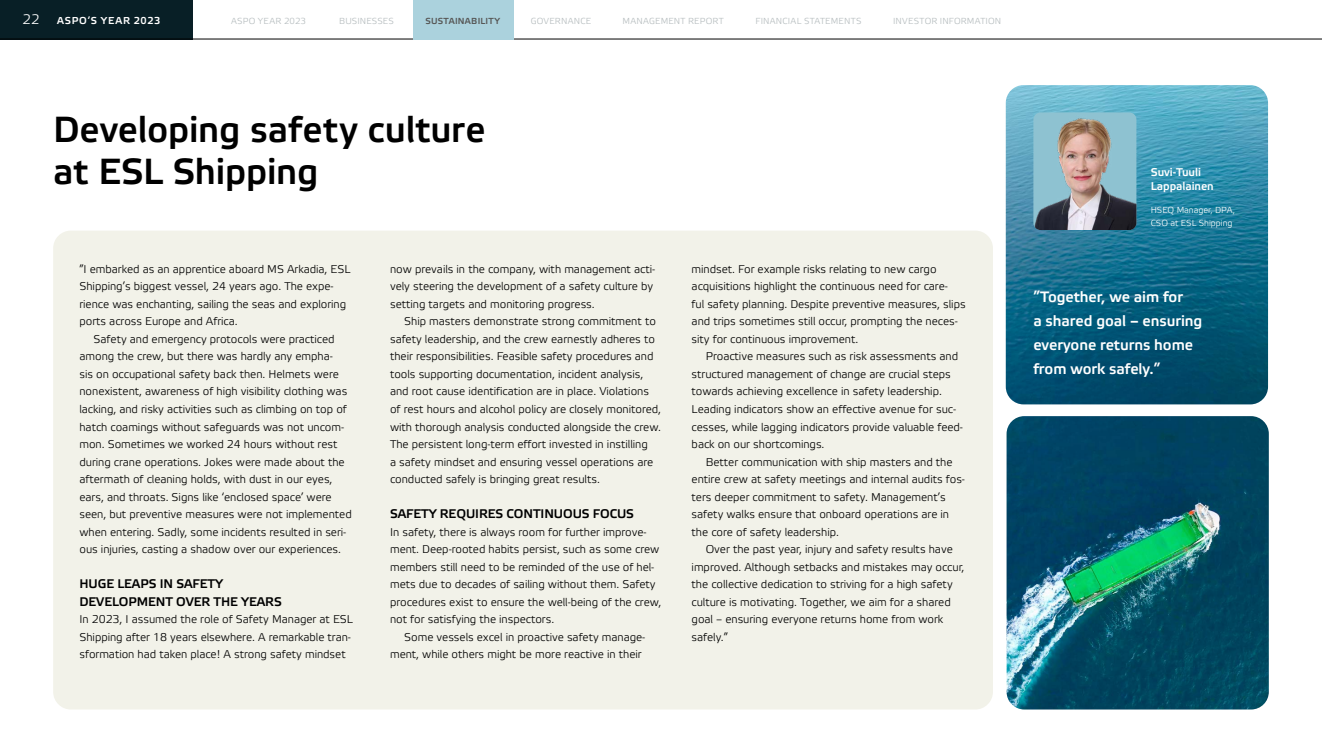
<style>
.page{position:relative;width:1322px;height:745px;background:#fff}
.page>*{position:absolute;margin:0;border:0;box-sizing:border-box;transform-origin:0 0}
._2022_Case_Otsikko{font:700 36.25px/41.2px "Etelka Light Pro";letter-spacing:-.005em;color:#000}
._2021_Ingressi{font:700 15px/23.8px "Etelka Light Pro";letter-spacing:-.005em;color:#fff}
.t1{font:13.75px "Etelka Light Pro";color:#fff}
._2021_väliotsikko{font:700 12.5px/17.5px "Etelka Light Pro";letter-spacing:-.005em;color:#000}
._2021_leipä_sis{font:300 11.25px/17.5px "Etelka";letter-spacing:-.005em;color:#000}
._2021_leipä{font:300 11.25px/17.5px "Etelka";letter-spacing:-.005em;color:#000}
.t2{font:700 11.25px/13.8px "Etelka Light Pro";letter-spacing:-.005em;color:#fff}
.t3{font:700 10px "Etelka Light Pro";letter-spacing:.08em;color:#fff}
.t4{font:8.75px "Etelka Light Pro";letter-spacing:.02em;color:#b5bcbe}
.t5{font:300 8.75px/12.5px "Etelka";letter-spacing:-.005em;color:#fff}
.t6{font:700 8.75px "Etelka Light Pro";letter-spacing:.03em;color:#575756}
</style>
<div class="page">
<div style="left:53px;top:230px;width:940px;height:479px;background:#f2f2e9;border-radius:18px"></div>
<img style="left:1006px;top:85px;width:262px;height:319px">
<img style="left:1006px;top:416px;width:263px;height:293px">
<img style="left:1033px;top:112px;width:103px;height:118px">
<div style="left:0;top:0;width:193px;height:39px;background:#081f26"></div>
<hr style="left:0;top:39px;width:1322px;height:1px;background:#000">
<div style="left:413px;top:0;width:100px;height:39px;background:#abd2dd"></div>
<p class="t1" style="left:23px;top:12px;width:19px">22</p>
<p class="t3" style="left:57px;top:15px;width:105px">ASPO’S YEAR 2023</p>
<p class="t4" style="left:231px;top:16px;width:76px">ASPO YEAR 2023</p>
<p class="t4" style="left:339px;top:16px;width:56px">BUSINESSES</p>
<p class="t6" style="left:425px;top:16px;width:76px">SUSTAINABILITY</p>
<p class="t4" style="left:531px;top:16px;width:62px">GOVERNANCE</p>
<p class="t4" style="left:622px;top:16px;width:103px">MANAGEMENT REPORT</p>
<p class="t4" style="left:755px;top:16px;width:108px">FINANCIAL STATEMENTS</p>
<p class="t4" style="left:893px;top:16px;width:110px">INVESTOR INFORMATION</p>
<p class="_2022_Case_Otsikko" style="left:53px;top:111px;width:434px">Developing safety culture at ESL Shipping</p>
<p class="_2021_leipä" style="left:79px;top:260px;width:272px">”I embarked as an apprentice aboard MS Arkadia, ESL Shipping’s biggest vessel, 24 years ago. The expe&shy;rience was enchanting, sailing the seas and exploring ports across Europe and Africa.</p>
<p class="_2021_leipä_sis" style="left:79px;top:330px;width:274px;text-indent:14px">Safety and emergency protocols were practiced among the crew, but there was hardly any empha-<br>sis on occupational safety back then. Helmets were nonexistent, awareness of high visibility clothing was lacking, and risky activities such as climbing on top of hatch coamings without safeguards was not uncom&shy;mon. Sometimes we worked 24 hours without rest during crane operations. Jokes were made about the aftermath of cleaning holds, with dust in our eyes, ears, and throats. Signs like ‘enclosed space’ were seen, but preventive measures were not implemented when entering. Sadly, some incidents resulted in seri&shy;ous injuries, casting a shadow over our experiences.</p>
<p class="_2021_väliotsikko" style="left:79px;top:575px;width:204px">HUGE LEAPS IN SAFETY<br>DEVELOPMENT OVER THE YEARS</p>
<p class="_2021_leipä" style="left:79px;top:610px;width:275px">In 2023, I assumed the role of Safety Manager at ESL<br>Shipping after 18 years elsewhere. A remarkable tran&shy;sformation had taken place! A strong safety mindset</p>
<p class="_2021_leipä" style="left:390px;top:260px;width:267px">now prevails in the company, with management acti&shy;vely steering the development of a safety culture by setting targets and monitoring progress.</p>
<p class="_2021_leipä_sis" style="left:390px;top:313px;width:273px;text-indent:14px">Ship masters demonstrate strong commitment to safety leadership, and the crew earnestly adheres to their responsibilities. Feasible safety procedures and tools supporting documentation, incident analysis, and root cause identification are in place. Violations of rest hours and alcohol policy are closely monitored, with thorough analysis conducted alongside the crew.<br>The persistent long-term effort invested in instilling<br>a safety mindset and ensuring vessel operations are conducted safely is bringing great results.</p>
<p class="_2021_väliotsikko" style="left:390px;top:505px;width:245px">SAFETY REQUIRES CONTINUOUS FOCUS</p>
<p class="_2021_leipä" style="left:390px;top:523px;width:273px">In safety, there is always room for further improve&shy;ment. Deep-rooted habits persist, such as some crew members still need to be reminded of the use of hel&shy;mets due to decades of sailing without them. Safety procedures exist to ensure the well-being of the crew, not for satisfying the inspectors.</p>
<p class="_2021_leipä_sis" style="left:390px;top:628px;width:257px;text-indent:14px">Some vessels excel in proactive safety manage&shy;ment, while others might be more reactive in their</p>
<p class="_2021_leipä_sis" style="left:691px;top:260px;width:276px">mindset. For example risks relating to new cargo acquisitions highlight the continuous need for care-<br>ful safety planning. Despite preventive measures, slips and trips sometimes still occur, prompting the neces&shy;sity for continuous improvement.</p>
<p class="_2021_leipä_sis" style="left:691px;top:348px;width:273px;text-indent:14px">Proactive measures such as risk assessments and structured management of change are crucial steps towards achieving excellence in safety leadership.<br>Leading indicators show an effective avenue for suc&shy;cesses, while lagging indicators provide valuable feed&shy;back on our shortcomings.</p>
<p class="_2021_leipä_sis" style="left:691px;top:453px;width:275px;text-indent:14px">Better communication with ship masters and the entire crew at safety meetings and internal audits fos&shy;ters deeper commitment to safety. Management’s safety walks ensure that onboard operations are in the core of safety leadership.</p>
<p class="_2021_leipä_sis" style="left:691px;top:540px;width:274px;text-indent:14px">Over the past year, injury and safety results have improved. Although setbacks and mistakes may occur, the collective dedication to striving for a high safety culture is motivating. Together, we aim for a shared goal – ensuring everyone returns home from work safely.”</p>
<p class="t2" style="left:1150px;top:166px;width:65px">Suvi-Tuuli<br>Lappalainen</p>
<p class="t5" style="left:1150px;top:204px;width:86px">HSEQ Manager, DPA,<br>CSO at ESL Shipping</p>
<p class="_2021_Ingressi" style="left:1033px;top:286px;width:170px">”Together, we aim for<br>a shared goal – ensuring everyone returns home from work safely.”</p>
</div>
